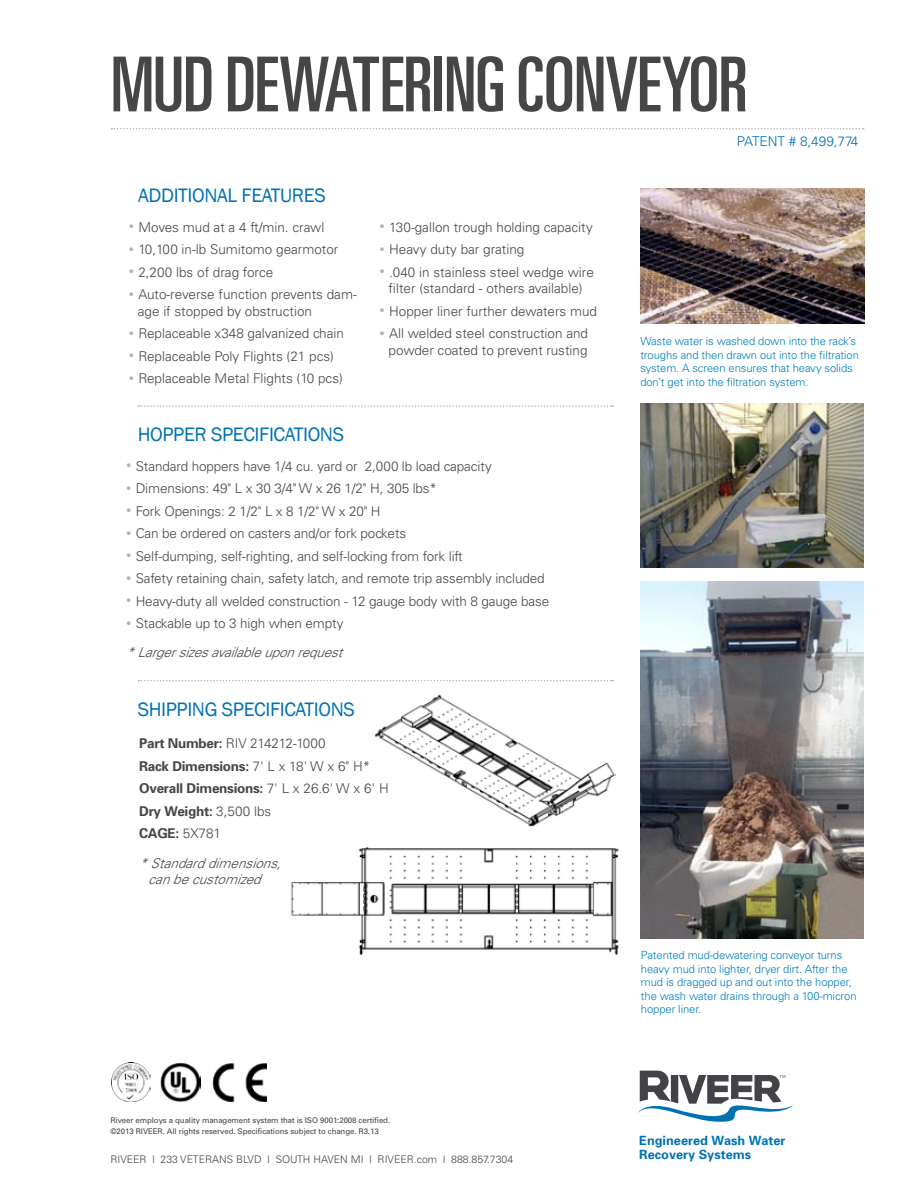
<style>
.page{position:relative;width:918px;height:1188px;background:#fff}
.page>*{position:absolute;margin:0;border:0;box-sizing:border-box;transform-origin:0 0}
.t1{font:ultra-condensed 75.9px "Univers";letter-spacing:-.01em;color:#464648}
.t2{font:20.1px "Franklin Gothic";letter-spacing:-.02em;color:#0072b4}
.t3{font:300 13.5px/16.5px "Univers";color:#464648}
.t4{font:700 13.5px/22.5px "Univers";letter-spacing:-.02em;color:#464648}
.t5{font:italic 300 13.5px/29.2px "Univers";color:#464648}
.t6{font:300 13.5px "Univers";color:#0072b4}
.t7{font:700 12.75px/14.2px "Univers";color:#0073b5}
.t8{font:300 11.25px/13.5px "Univers";letter-spacing:-.01em;color:#007dbb}
.t9{font:300 10.5px "Univers";color:#444246}
.t10{font:7.8px/10.5px "Univers";letter-spacing:-.01em;color:#444246}
.s1{font-size:10.5px;color:#b2b4b6}
.s2{font-style:normal;font-size:10.5px;color:#b2b4b6}
.s3{font-style:normal}
.s4{font-weight:300}
</style>
<div class="page">
<img style="left:291px;top:847px;width:328px;height:108px">
<svg style="left:138px;top:405px;width:475px;height:2px"></svg>
<svg style="left:138px;top:680px;width:475px;height:1px"></svg>
<svg style="left:111px;top:128px;width:753px;height:1px"></svg>
<img style="left:111px;top:1062px;width:40px;height:40px">
<img style="left:161px;top:1063px;width:39px;height:39px">
<img style="left:213px;top:1063px;width:53px;height:38px">
<svg style="left:637px;top:1071px;width:156px;height:51px"></svg>
<img style="left:375px;top:694px;width:241px;height:133px">
<img style="left:640px;top:581px;width:223px;height:357px">
<img style="left:641px;top:188px;width:223px;height:136px">
<img style="left:641px;top:404px;width:222px;height:164px">
<h1 class="t1" style="left:111px;top:41px;width:173px">MUD DEWATERING</h1>
<h1 class="t1" style="left:517px;top:41px;width:227px">CONVEYOR</h1>
<h2 class="t2" style="left:138px;top:183px;width:135px">ADDITIONAL FEATUR</h2>
<h2 class="t2" style="left:304px;top:183px;width:23px">ES</h2>
<p class="t3" style="left:129px;top:218px;width:197px"><span class="s1">•</span> Moves mud at a 4 ft/min. crawl</p>
<p class="t3" style="left:129px;top:241px;width:211px"><span class="s1">•</span> 10,100 in-lb Sumitomo gearmotor</p>
<p class="t3" style="left:129px;top:263px;width:146px"><span class="s1">•</span> 2,200 lbs of drag force</p>
<p class="t3" style="left:138px;top:286px;width:220px;text-indent:-9px"><span class="s1">•</span> Auto-reverse function prevents dam&shy;age if stopped by obstruction</p>
<p class="t3" style="left:129px;top:325px;width:217px"><span class="s1">•</span> Replaceable x348 galvanized chain</p>
<p class="t3" style="left:129px;top:347px;width:207px"><span class="s1">•</span> Replaceable Poly Flights (21 pcs)</p>
<p class="t3" style="left:129px;top:370px;width:216px"><span class="s1">•</span> Replaceable Metal Flights (10 pcs)</p>
<h2 class="t2" style="left:138px;top:422px;width:195px">HOPPER SPECI FICATIONS</h2>
<p class="t3" style="left:380px;top:218px;width:215px"><span class="s1">•</span> 130-gallon trough holding capacity</p>
<p class="t3" style="left:380px;top:241px;width:146px"><span class="s1">•</span> H eavy duty bar grating</p>
<p class="t3" style="left:380px;top:263px;width:216px;text-align:center"><span class="s1">•</span> .040 in stainless steel wedge wire filter (standard - others available)</p>
<p class="t3" style="left:380px;top:302px;width:219px"><span class="s1">•</span> Hopper liner further dewaters mud</p>
<p class="t3" style="left:380px;top:325px;width:210px;text-align:right"><span class="s1">•</span> All welded steel construction and powder coated to prevent rusting</p>
<p class="t3" style="left:126px;top:457px;width:367px"><span class="s1">•</span> Standard hoppers have 1/4 cu. yard or 2,000 lb load capacity</p>
<p class="t3" style="left:126px;top:480px;width:312px"><span class="s1">•</span> Dimensions: 49" L x 30 3/4" W x 26 1/2" H , 305 lbs*</p>
<p class="t3" style="left:126px;top:502px;width:253px"><span class="s1">•</span> Fork Openings: 2 1/2" L x 8 1/2" W x 20" H</p>
<p class="t3" style="left:126px;top:525px;width:281px"><span class="s1">•</span> Can be ordered on casters and/or fork pockets</p>
<p class="t3" style="left:126px;top:547px;width:338px"><span class="s1">•</span> Self-dumping, self-righting, and self-locking from fork lift</p>
<p class="t3" style="left:126px;top:570px;width:420px"><span class="s1">•</span> Safety retaining chain, safety latch, and remote trip assembly included</p>
<p class="t3" style="left:126px;top:592px;width:425px"><span class="s1">•</span> H eavy-duty all welded construction - 12 gauge body with 8 gauge base</p>
<p class="t5" style="left:126px;top:608px;width:223px"><span class="s2">•</span> <span class="s3">Stackable up to 3 high when empty </span>*Largersizesavailableuponrequest</p>
<h2 class="t2" style="left:138px;top:696px;width:219px">SHIPPING SPECIFICATIONS</h2>
<p class="t4" style="left:139px;top:732px;width:248px">Part Number: <span class="s4">RIV 214212-1000<br></span>Rack Dimensions: <span class="s4">7' L x 18' W x 6" H *<br></span>Overall Dimensions: <span class="s4">7' L x 26.6' W x 6' H<br></span>Dry Weight: <span class="s4">3,500 lbs<br></span>CAGE: <span class="s4">5X781</span></p>
<p class="t5" style="left:148px;top:854px;width:139px;line-height:16.5px;text-indent:-9px">*Standarddimensions, canbecustomized</p>
<p class="t10" style="left:110px;top:1115px;width:281px">Riveer employs a quality management system that is ISO 9001:2008 certified. ©2013 RIVEER. All rights reserved. Specifications subject to change. R3.13</p>
<p class="t9" style="left:110px;top:1153px;width:404px">RIVEER | 233 VETERAN S BLVD | SOUTH HAVEN MI | RIVEER.com | 888.857.7304</p>
<p class="t6" style="left:737px;top:134px;width:9px">pate</p>
<p class="t6" style="left:768px;top:134px;width:92px">nt # 8,499,774</p>
<p class="t8" style="left:640px;top:334px;width:220px">Waste water is washed down into the rack’s troughs and then drawn out into the filtration system. A screen ensures that heavy solids don’t get into the filtration system.</p>
<p class="t8" style="left:641px;top:948px;width:217px">Patented mud-dewatering conveyor turns heavy mud into lighter, dryer dirt. After the mud is dragged up and out into the hopper, the wash water drains through a 100-micron hopper liner.</p>
<p class="t7" style="left:639px;top:1133px;width:148px">Engineered Wash Water<br>Recovery Systems</p>
</div>
